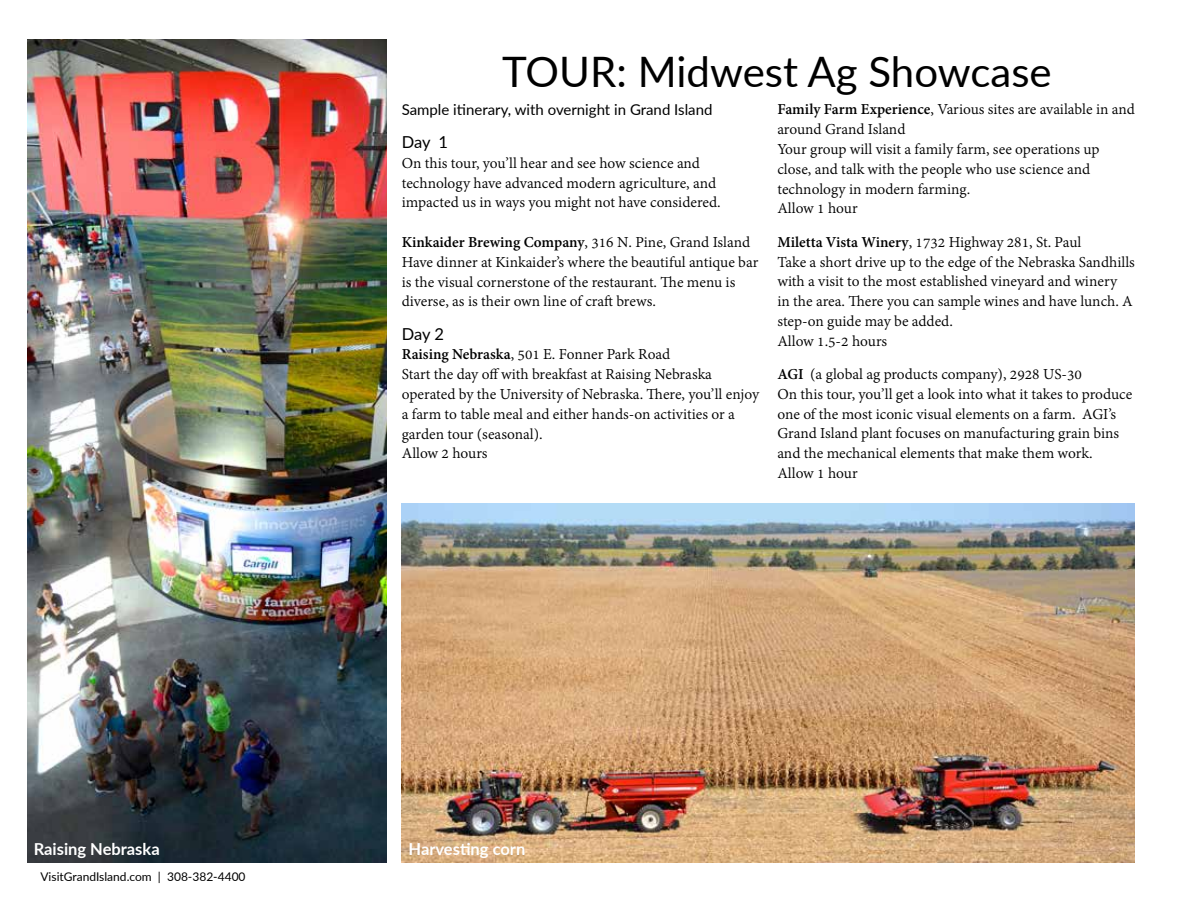
<style>
.page{position:relative;width:1188px;height:918px;background:#fff}
.page>*{position:absolute;margin:0;border:0;box-sizing:border-box;transform-origin:0 0}
.t1{font:42px "Lato";color:#000}
.t2{font:16.5px/19.8px "Adobe Devanagari";color:#000}
.t3{font:700 16.5px "Lato";color:#fff}
.t4{font:16.5px "Lato";letter-spacing:-.01em;color:#000}
.t5{font:15px "Lato";color:#000}
.t6{font:12px "Lato";color:#000}
.s1{font-weight:700}
</style>
<div class="page">
<img style="left:401px;top:504px;width:733px;height:359px">
<img style="left:28px;top:39px;width:359px;height:824px">
<h1 class="t1" style="left:502px;top:41px;width:551px">TOUR: Midwest Ag Showcase</h1>
<p class="t5" style="left:402px;top:98px;width:312px">Sample itinerary, with overnight in Grand Island</p>
<p class="t4" style="left:402px;top:130px;width:48px">Day 1</p>
<p class="t2" style="left:402px;top:154px;width:320px">On this tour, you’ll hear and see how science and technology have advanced modern agriculture, and impacted us in ways you might not have considered.</p>
<p class="t2" style="left:402px;top:234px;width:358px"><span class="s1">Kinkaider Brewing Company</span>, 316 N. Pine, Grand Island Have dinner at Kinkaider’s where the beautiful antique bar is the visual cornerstone of the restaurant. The menu is diverse, as is their own line of craft brews.</p>
<p class="t4" style="left:402px;top:322px;width:44px">Day 2</p>
<p class="t2" style="left:402px;top:346px;width:359px"><span class="s1">Raising Nebraska</span>, 501 E. Fonner Park Road<br>Start the day off with breakfast at Raising Nebraska operated by the University of Nebraska. There, you’ll enjoy a farm to table meal and either hands-on activities or a garden tour (seasonal).<br>Allow 2 hours</p>
<p class="t2" style="left:777px;top:101px;width:359px"><span class="s1">Family Farm Experience</span>, Various sites are available in and around Grand Island<br>Your group will visit a family farm, see operations up close, and talk with the people who use science and technology in modern farming.<br>Allow 1 hour</p>
<p class="t2" style="left:777px;top:233px;width:359px"><span class="s1">Miletta Vista Winery</span>, 1732 Highway 281, St. Paul<br>Take a short drive up to the edge of the Nebraska Sandhills with a visit to the most established vineyard and winery<br>in the area. There you can sample wines and have lunch. A step-on guide may be added.<br>Allow 1.5-2 hours</p>
<p class="t2" style="left:777px;top:366px;width:356px"><span class="s1">AGI</span> (a global ag products company), 2928 US-30<br>On this tour, you’ll get a look into what it takes to produce one of the most iconic visual elements on a farm. AGI’s Grand Island plant focuses on manufacturing grain bins and the mechanical elements that make them work.<br>Allow 1 hour</p>
<p class="t3" style="left:34px;top:837px;width:127px">Raising Nebraska</p>
<p class="t3" style="left:409px;top:836px;width:118px">Harvesting corn</p>
<p class="t6" style="left:40px;top:868px;width:207px">VisitGrandIsland.com | 308-382-4400</p>
</div>
